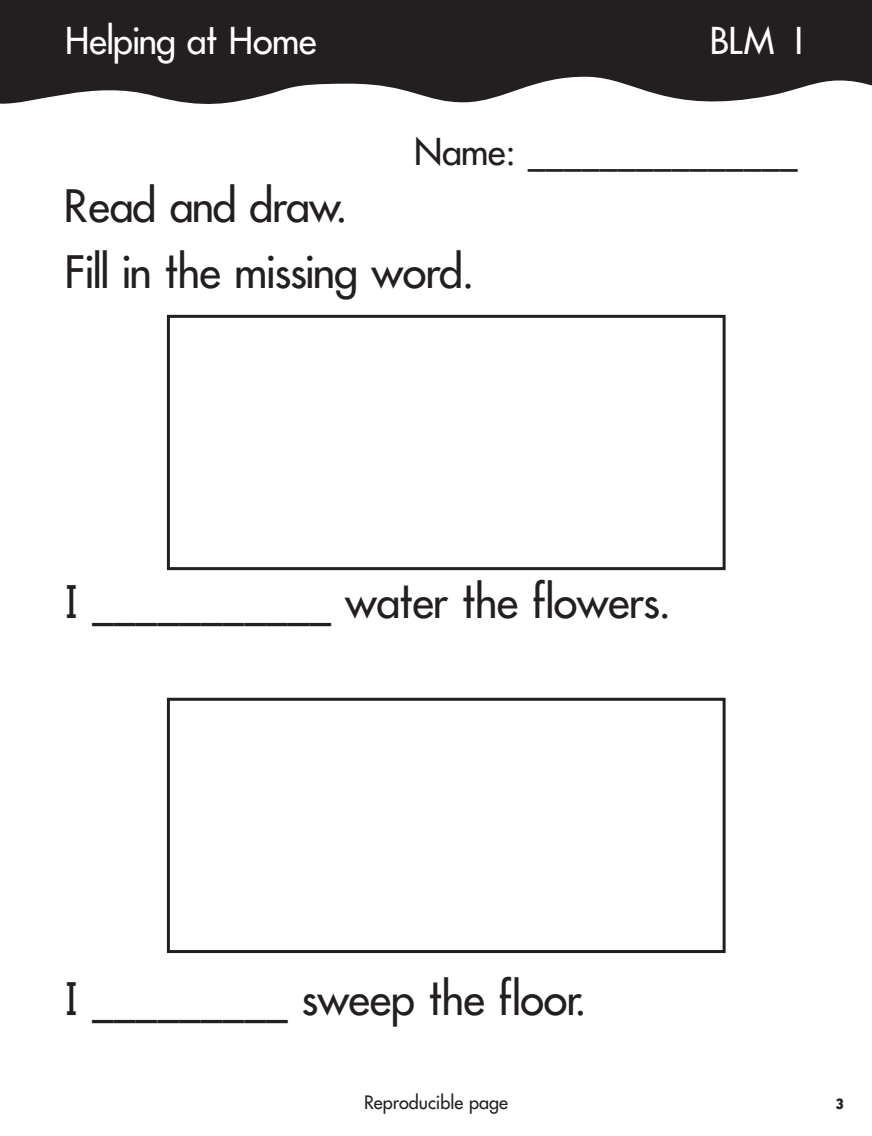
<style>
.page{position:relative;width:872px;height:1136px;background:#fff}
.page>*{position:absolute;margin:0;border:0;box-sizing:border-box;transform-origin:0 0}
.t1{font:43.5px/66px "Futura JUNIORSP";color:#231f20}
.t2{font:36px "Futura JUNIORSP";color:#231f20}
.t3{font:36px "Futura JUNIORSP";color:#fff}
.t4{font:18px "Futura";color:#231f20}
.t5{font:700 18px "Bailey Sans ITC";color:#231f20}
</style>
<div class="page">
<svg style="left:0;top:0;width:872px;height:104px;background:#3b3839"></svg>
<div style="left:167px;top:315px;width:558px;height:255px;border:3px solid #231f20"></div>
<div style="left:167px;top:697px;width:558px;height:255px;border:3px solid #231f20"></div>
<p class="t3" style="left:65px;top:23px;width:253px">Helping at Home</p>
<p class="t3" style="left:710px;top:23px;width:98px">BLM 1</p>
<p class="t2" style="left:414px;top:134px;width:385px">Name: _______________</p>
<p class="t1" style="left:65px;top:176px;width:410px">Read and draw.<br>Fill in the missing word.</p>
<p class="t1" style="left:65px;top:572px;width:607px">I ___________ water the flowers.</p>
<p class="t1" style="left:65px;top:968px;width:522px">I _________ sweep the floor.</p>
<p class="t4" style="left:364px;top:1093px;width:145px">Reproducible page</p>
<p class="t5" style="left:835px;top:1096px;width:11px">3</p>
</div>
